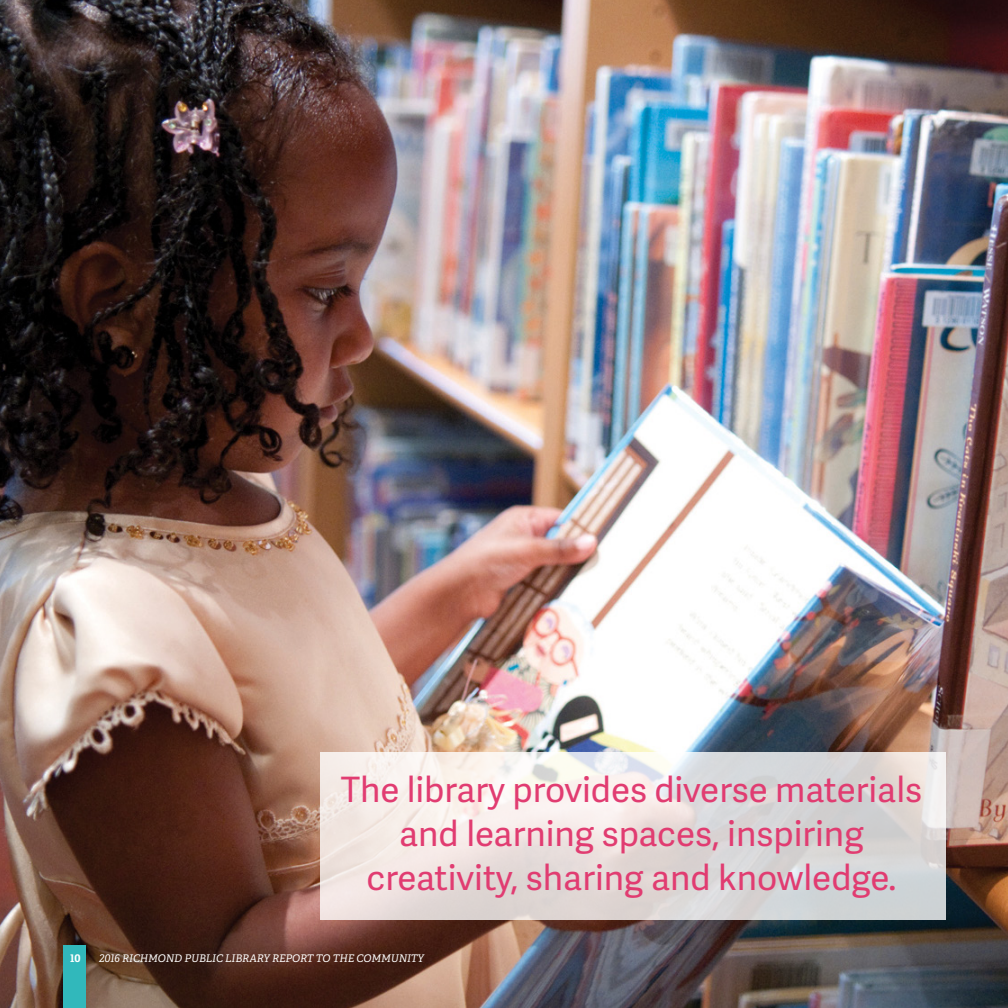
<style>
.page{position:relative;width:1008px;height:1008px;background:#fff}
.page>*{position:absolute;margin:0;border:0;box-sizing:border-box;transform-origin:0 0}
.t1{font:35px/43.8px "Adelle Sans";color:#e13c71;text-align:center}
.t2{font:italic 10.5px "Adelle PE";color:#fff}
.t3{font:700 10.5px "Adelle PE";color:#fff}
</style>
<div class="page">
<img style="left:0;top:0;width:1008px;height:1008px">
<svg style="left:321px;top:752px;width:625px;height:168px;background:#e4dfdd"></svg>
<div style="left:63px;top:945px;width:23px;height:63px;background:#31b8bb"></div>
<p class="t1" style="left:341px;top:767px;width:583px">The library provides diverse materials and learning spaces, inspiring creativity, sharing and knowledge.</p>
<p class="t3" style="left:70px;top:950px;width:12px">10</p>
<p class="t2" style="left:99px;top:950px;width:326px">2016 RICHMOND PUBLIC LIBRARY REPORT TO THE COMMUNITY</p>
</div>
